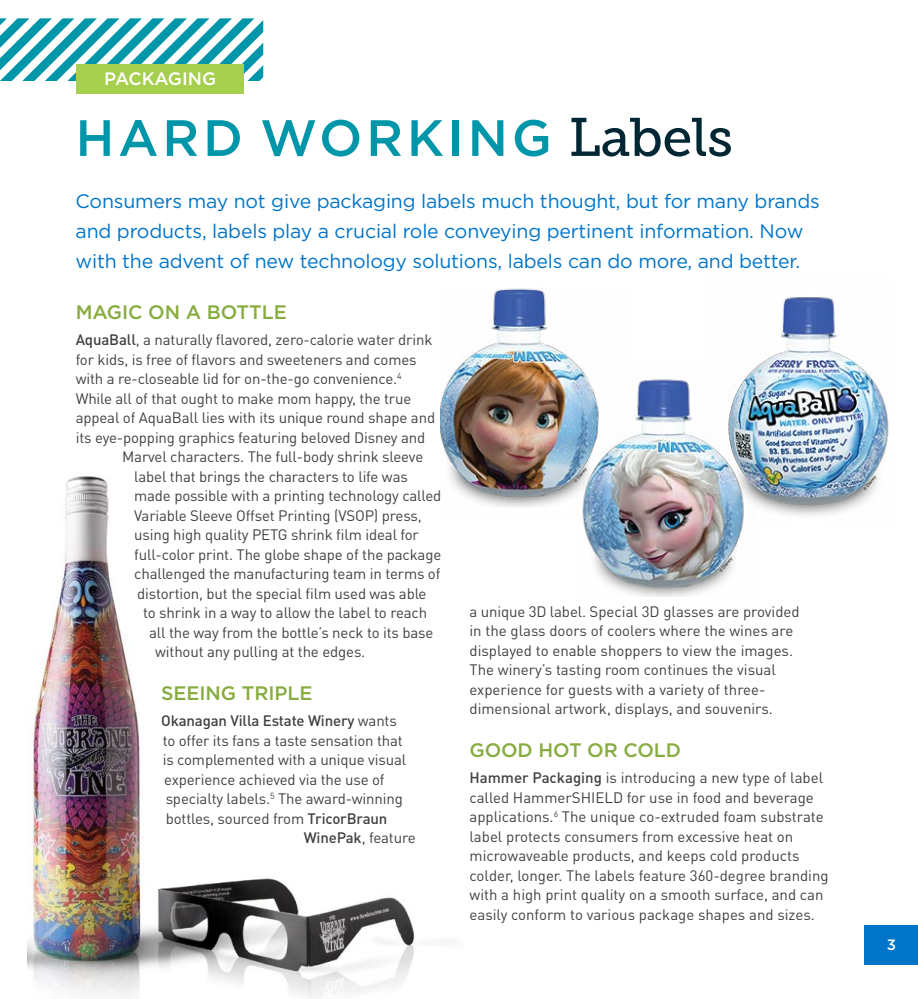
<style>
.page{position:relative;width:918px;height:999px;background:#fff}
.page>*{position:absolute;margin:0;border:0;box-sizing:border-box;transform-origin:0 0}
.t1{font:500 51px "Gotham";letter-spacing:.075em;color:#0096a9}
.t2{font:19.5px/30px "Gotham";letter-spacing:-.01em;color:#0075c9}
.t3{font:500 19.5px "Gotham";letter-spacing:-.005em;color:#87ac3f}
.t4{font:500 18px "Gotham";letter-spacing:-.005em;color:#fff}
.t5{font:15px/19.5px "DINOT";letter-spacing:-.01em;color:#414042}
.t6{font:500 15px "DINOT";letter-spacing:-.01em;color:#414042}
.t7{font:500 15px "Gotham";color:#fff}
.s1{font-family:"Museo Slab 500";font-weight:400;font-size:54px;color:#012735}
.s2{font-weight:500}
.s3{font-weight:400}
</style>
<div class="page">
<img style="left:28px;top:476px;width:418px;height:523px">
<img style="left:757px;top:297px;width:132px;height:219px">
<img style="left:440px;top:288px;width:137px;height:233px">
<svg style="left:0;top:18px;width:263px;height:63px"></svg>
<div style="left:76px;top:64px;width:168px;height:29px;background:#a5cf4d"></div>
<div style="left:865px;top:926px;width:53px;height:39px;background:#0075c9"></div>
<img style="left:577px;top:365px;width:180px;height:232px">
<p class="t4" style="left:104px;top:68px;width:113px">PACKAGING</p>
<h1 class="t1" style="left:76px;top:109px;width:659px">HARD WORKING <span class="s1">Labels</span></h1>
<h2 class="t2" style="left:76px;top:185px;width:746px">Consumers may not give packaging labels much thought, but for many brands and products, labels play a crucial role conveying pertinent information. Now with the advent of new technology solutions, labels can do more, and better.</h2>
<h2 class="t3" style="left:76px;top:301px;width:213px">MAGIC ON A BOTTLE</h2>
<p class="t5" style="left:76px;top:330px;width:358px"><span class="s2">AquaBall</span>, a naturally flavored, zero-calorie water drink</p>
<p class="t5" style="left:76px;top:349px;width:342px">for kids, is free of flavors and sweeteners and comes</p>
<p class="t5" style="left:76px;top:369px;width:327px">with a re-closeable lid for on-the-go convenience.<sup>4</sup></p>
<p class="t5" style="left:76px;top:388px;width:337px">While all of that ought to make mom happy, the true</p>
<p class="t5" style="left:76px;top:408px;width:361px">appeal of AquaBall lies with its unique round shape and</p>
<p class="t5" style="left:76px;top:427px;width:351px">its eye-popping graphics featuring beloved Disney and</p>
<p class="t5" style="left:122px;top:447px;width:303px">Marvel characters. The full-body shrink sleeve</p>
<p class="t5" style="left:134px;top:466px;width:275px">label that brings the characters to life was</p>
<p class="t5" style="left:134px;top:486px;width:309px">made possible with a printing technology called</p>
<p class="t5" style="left:134px;top:505px;width:289px">Variable Sleeve Offset Printing (VSOP) press,</p>
<p class="t5" style="left:134px;top:525px;width:286px">using high quality PETG shrink film ideal for</p>
<p class="t5" style="left:134px;top:544px;width:309px">full-color print. The globe shape of the package</p>
<p class="t5" style="left:134px;top:564px;width:308px">challenged the manufacturing team in terms of</p>
<p class="t5" style="left:137px;top:583px;width:291px">distortion, but the special film used was able</p>
<p class="t5" style="left:143px;top:603px;width:285px">to shrink in a way to allow the label to reach</p>
<p class="t5" style="left:149px;top:622px;width:286px">all the way from the bottle’s neck to its base</p>
<p class="t5" style="left:155px;top:642px;width:212px">without any pulling at the edges.</p>
<h2 class="t3" style="left:161px;top:682px;width:153px">SEEING TRIPLE</h2>
<p class="t6" style="left:161px;top:711px;width:237px">Okanagan Villa Estate Winery <span class="s3">wants</span></p>
<p class="t5" style="left:163px;top:730px;width:242px">to offer its fans a taste sensation that</p>
<p class="t5" style="left:163px;top:750px;width:245px">is complemented with a unique visual</p>
<p class="t5" style="left:164px;top:769px;width:222px">experience achieved via the use of</p>
<p class="t5" style="left:166px;top:789px;width:239px">specialty labels.<sup>5</sup> The award-winning</p>
<p class="t5" style="left:166px;top:808px;width:223px">bottles, sourced from <span class="s2">TricorBraun</span></p>
<p class="t5" style="left:304px;top:828px;width:113px"><span class="s2">WinePak</span>, feature</p>
<p class="t5" style="left:470px;top:601px;width:332px">a unique 3D label. Special 3D glasses are provided in the glass doors of coolers where the wines are displayed to enable shoppers to view the images.<br>The winery’s tasting room continues the visual experience for guests with a variety of three&shy;dimensional artwork, displays, and souvenirs.</p>
<h2 class="t3" style="left:470px;top:739px;width:213px">GOOD HOT OR COLD</h2>
<p class="t5" style="left:470px;top:768px;width:361px"><span class="s2">Hammer Packaging</span> is introducing a new type of label called HammerSHIELD for use in food and beverage applications.<sup>6</sup> The unique co-extruded foam substrate label protects consumers from excessive heat on microwaveable products, and keeps cold products colder, longer. The labels feature 360-degree branding with a high print quality on a smooth surface, and can easily conform to various package shapes and sizes.</p>
<p class="t7" style="left:887px;top:936px;width:11px">3</p>
</div>
